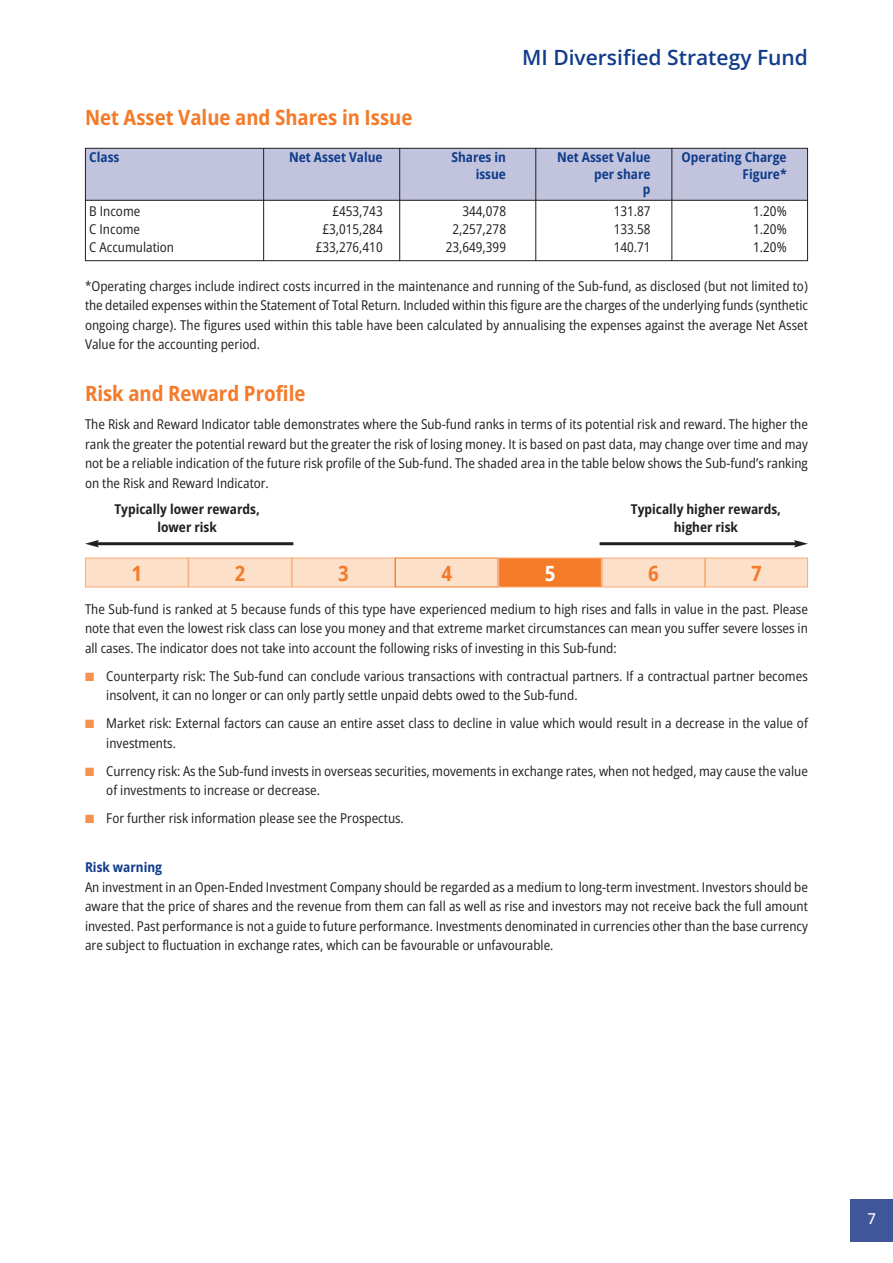
<style>
.page{position:relative;width:893px;height:1263px;background:#fff}
.page>*{position:absolute;margin:0;border:0;box-sizing:border-box;transform-origin:0 0}
.t1{font:700 semi-condensed 21px "Open Sans";color:#f47b2a}
.t2{font:600 21px "Open Sans";color:#113c8a}
.t3{font:700 semi-condensed 21px "Open Sans";color:#fff}
.t4{font:500 15px "Open Sans";color:#fff}
.t5{font:semi-condensed 13.5px/19.5px "Open Sans";color:#231f20;text-align:justify}
.t6{font:700 semi-condensed 13.5px "Open Sans";color:#113c8a}
.t7{font:700 semi-condensed 13.5px "Open Sans";color:#231f20}
.s1{color:#f6924f}
</style>
<div class="page">
<div style="left:85px;top:148px;width:723px;height:52px;background:#c2c4de"></div>
<div style="left:85px;top:148px;width:723px;height:113px;border:1px solid #231f20"></div>
<hr style="left:263px;top:148px;width:1px;height:113px;background:#231f20">
<hr style="left:399px;top:148px;width:1px;height:113px;background:#231f20">
<hr style="left:535px;top:148px;width:1px;height:113px;background:#231f20">
<hr style="left:671px;top:148px;width:1px;height:113px;background:#231f20">
<hr style="left:85px;top:200px;width:723px;height:1px;background:#231f20">
<div style="left:850px;top:1199px;width:43px;height:43px;background:#3f569a"></div>
<hr style="left:96px;top:542px;width:197px;height:3px;background:#231f20">
<svg style="left:85px;top:540px;width:14px;height:7px"></svg>
<hr style="left:600px;top:542px;width:197px;height:3px;background:#231f20">
<svg style="left:794px;top:540px;width:14px;height:7px"></svg>
<div style="left:86px;top:558px;width:102px;height:29px;background:#fde0c9"></div>
<div style="left:85px;top:558px;width:103px;height:29px;border:1px solid #f9ab75"></div>
<div style="left:189px;top:558px;width:102px;height:29px;background:#fde0c9"></div>
<div style="left:188px;top:558px;width:104px;height:29px;border:1px solid #f9ab75"></div>
<div style="left:292px;top:558px;width:102px;height:29px;background:#fde0c9"></div>
<div style="left:292px;top:558px;width:103px;height:29px;border:1px solid #f9ab75"></div>
<div style="left:396px;top:558px;width:102px;height:29px;background:#fde0c9"></div>
<div style="left:499px;top:558px;width:102px;height:29px;background:#f47b2a"></div>
<div style="left:498px;top:558px;width:104px;height:29px;border:1px solid #f9ab75"></div>
<div style="left:602px;top:558px;width:102px;height:29px;background:#fde0c9"></div>
<div style="left:602px;top:558px;width:103px;height:29px;border:1px solid #f9ab75"></div>
<div style="left:706px;top:558px;width:101px;height:29px;background:#fde0c9"></div>
<div style="left:705px;top:558px;width:103px;height:29px;border:1px solid #f9ab75"></div>
<p class="t2" style="left:522px;top:43px;width:287px">MI Diversified Strategy Fund</p>
<p class="t1" style="left:85px;top:102px;width:329px">Net Asset Value and Shares in Issue</p>
<p class="t6" style="left:89px;top:148px;width:32px">Class</p>
<p class="t6" style="left:289px;top:148px;width:95px">Net Asset Value</p>
<p class="t6" style="left:451px;top:148px;width:56px">Shares in</p>
<p class="t6" style="left:557px;top:148px;width:95px">Net Asset Value</p>
<p class="t6" style="left:681px;top:148px;width:107px">Operating Charge</p>
<p class="t6" style="left:476px;top:164px;width:32px">issue</p>
<p class="t6" style="left:594px;top:164px;width:58px">per share</p>
<p class="t6" style="left:743px;top:164px;width:46px">Figure*</p>
<p class="t6" style="left:643px;top:179px;width:9px">p</p>
<p class="t5" style="left:89px;top:201px;width:53px">B Income</p>
<p class="t5" style="left:332px;top:201px;width:52px">£453,743</p>
<p class="t5" style="left:462px;top:201px;width:45px">344,078</p>
<p class="t5" style="left:614px;top:201px;width:38px">131.87</p>
<p class="t5" style="left:753px;top:201px;width:35px">1.20%</p>
<p class="t5" style="left:89px;top:219px;width:52px">C Income</p>
<p class="t5" style="left:322px;top:219px;width:62px">£3,015,284</p>
<p class="t5" style="left:452px;top:219px;width:55px">2,257,278</p>
<p class="t5" style="left:614px;top:219px;width:38px">133.58</p>
<p class="t5" style="left:753px;top:219px;width:35px">1.20%</p>
<p class="t5" style="left:89px;top:237px;width:86px">C Accumulation</p>
<p class="t5" style="left:316px;top:237px;width:69px">£33,276,410</p>
<p class="t5" style="left:446px;top:237px;width:62px">23,649,399</p>
<p class="t5" style="left:614px;top:237px;width:38px">140.71</p>
<p class="t5" style="left:753px;top:237px;width:35px">1.20%</p>
<p class="t5" style="left:85px;top:276px;width:724px">*Operating charges include indirect costs incurred in the maintenance and running of the Sub-fund, as disclosed (but not limited to) the detailed expenses within the Statement of Total Return. Included within this figure are the charges of the underlying funds (synthetic ongoing charge). The figures used within this table have been calculated by annualising the expenses against the average Net Asset Value for the accounting period.</p>
<p class="t1" style="left:85px;top:379px;width:222px">Risk and Reward Profile</p>
<p class="t5" style="left:85px;top:414px;width:724px">The Risk and Reward Indicator table demonstrates where the Sub-fund ranks in terms of its potential risk and reward. The higher the rank the greater the potential reward but the greater the risk of losing money. It is based on past data, may change over time and may not be a reliable indication of the future risk profile of the Sub-fund. The shaded area in the table below shows the Sub-fund’s ranking on the Risk and Reward Indicator.</p>
<p class="t7" style="left:114px;top:500px;width:147px">Typically lower rewards,</p>
<p class="t7" style="left:631px;top:500px;width:151px">Typically higher rewards,</p>
<p class="t7" style="left:157px;top:518px;width:61px">lower risk</p>
<p class="t7" style="left:674px;top:518px;width:66px">higher risk</p>
<p class="t1" style="left:131px;top:558px;width:12px">1</p>
<p class="t1" style="left:235px;top:558px;width:12px">2</p>
<p class="t1" style="left:338px;top:558px;width:12px">3</p>
<p class="t1" style="left:441px;top:558px;width:12px">4</p>
<p class="t3" style="left:545px;top:558px;width:12px">5</p>
<p class="t1" style="left:648px;top:558px;width:12px">6</p>
<p class="t1" style="left:751px;top:558px;width:12px">7</p>
<p class="t5" style="left:85px;top:599px;width:724px">The Sub-fund is ranked at 5 because funds of this type have experienced medium to high rises and falls in value in the past. Please note that even the lowest risk class can lose you money and that extreme market circumstances can mean you suffer severe losses in all cases. The indicator does not take into account the following risks of investing in this Sub-fund:</p>
<p class="t5" style="left:106px;top:666px;width:703px;text-indent:-21px"><span class="s1">■</span> Counterparty risk: The Sub-fund can conclude various transactions with contractual partners. If a contractual partner becomes insolvent, it can no longer or can only partly settle unpaid debts owed to the Sub-fund.</p>
<p class="t5" style="left:106px;top:713px;width:703px;text-indent:-21px"><span class="s1">■</span> Market risk: External factors can cause an entire asset class to decline in value which would result in a decrease in the value of investments.</p>
<p class="t5" style="left:106px;top:761px;width:703px;text-indent:-21px"><span class="s1">■</span> Currency risk: As the Sub-fund invests in overseas securities, movements in exchange rates, when not hedged, may cause the value of investments to increase or decrease.</p>
<p class="t5" style="left:85px;top:808px;width:320px"><span class="s1">■</span> For further risk information please see the Prospectus.</p>
<p class="t6" style="left:85px;top:858px;width:79px">Risk warning</p>
<p class="t5" style="left:85px;top:877px;width:724px">An investment in an Open-Ended Investment Company should be regarded as a medium to long-term investment. Investors should be aware that the price of shares and the revenue from them can fall as well as rise and investors may not receive back the full amount invested. Past performance is not a guide to future performance. Investments denominated in currencies other than the base currency are subject to fluctuation in exchange rates, which can be favourable or unfavourable.</p>
<p class="t4" style="left:867px;top:1208px;width:10px">7</p>
</div>
